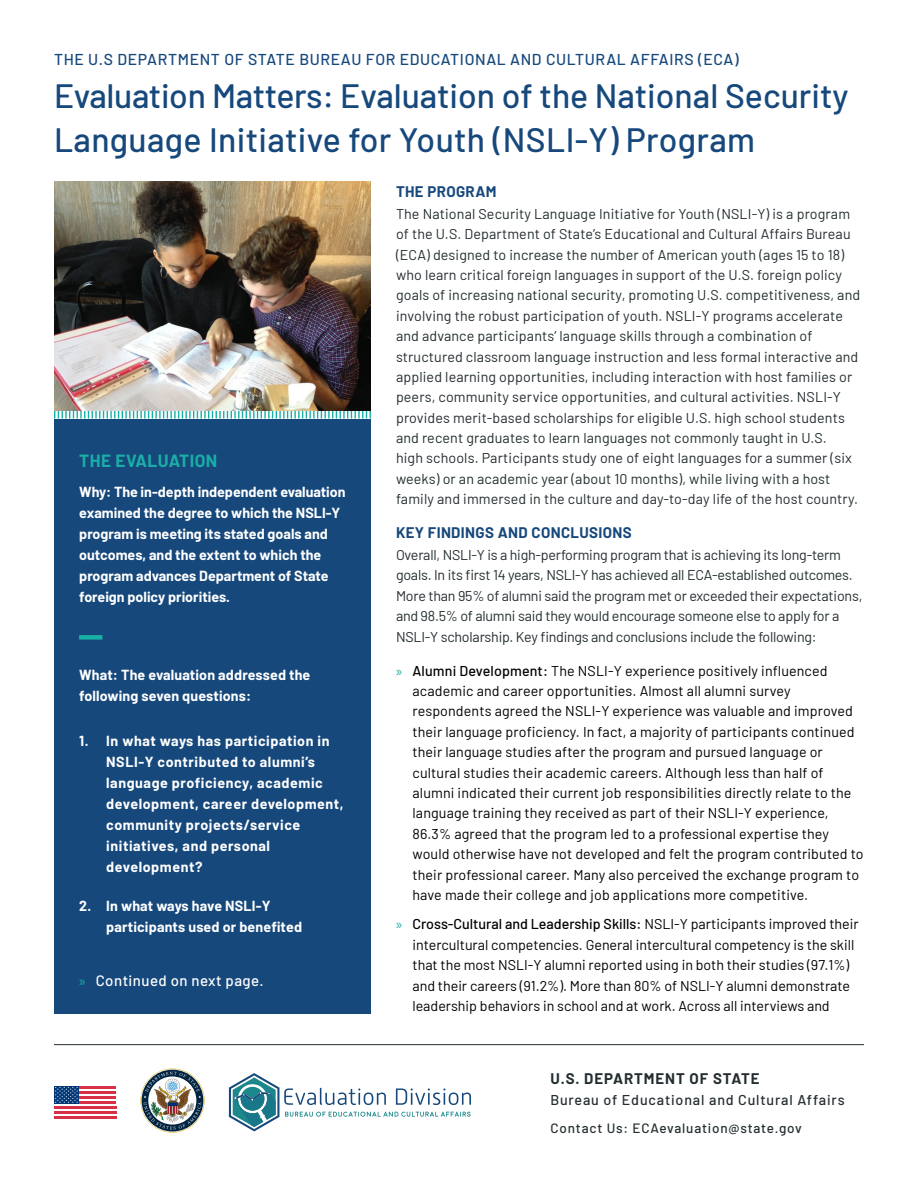
<style>
.page{position:relative;width:918px;height:1188px;background:#fff}
.page>*{position:absolute;margin:0;border:0;box-sizing:border-box;transform-origin:0 0}
.t1{font:500 33.75px/43.5px "Barlow";color:#16487c}
.Subhead{font:700 17.25px "Barlow";letter-spacing:.025em;color:#1aafa6}
.t2{font:500 15.75px "Barlow";letter-spacing:.04em;color:#16487c}
.Subhead-2{font:700 15px "Barlow";letter-spacing:.025em;color:#16487c}
.t3{font:700 15px "Barlow";letter-spacing:.06em;color:#232d30}
.t4{font:500 15px "Barlow";letter-spacing:.03em;color:#fff}
.t5{font:14.25px/20.4px "Barlow";letter-spacing:.01em;color:#000}
.Body{font:14.25px/20.4px "Barlow";letter-spacing:.01em;color:#232d30}
.Body-2{font:14.25px/20.4px "Barlow";letter-spacing:-.015em;color:#232d30}
.Bullet{font:700 14.25px/21px "Barlow";letter-spacing:.01em;color:#fff}
.Bullet-2{font:700 14.25px/21px "Barlow";letter-spacing:.04em;color:#fff}
.t6{font:500 14.25px "Barlow";letter-spacing:.06em;color:#232d30}
.t7{font:500 13.5px "Barlow";letter-spacing:.06em;color:#232d30}
.s1{font-family:"Myriad Pro";font-weight:400;color:#1aafa6}
.s2{font-family:"Myriad Pro";color:#1aafa6}
.s3{font-weight:500}
</style>
<div class="page">
<div style="left:54px;top:419px;width:317px;height:594px;background:#16487c"></div>
<svg style="left:140px;top:1069px;width:65px;height:64px"></svg>
<hr style="left:54px;top:1106px;width:62px;height:3px;background:#d63146">
<hr style="left:54px;top:1111px;width:62px;height:3px;background:#d63146">
<hr style="left:54px;top:1116px;width:62px;height:3px;background:#d63146">
<hr style="left:79px;top:1086px;width:37px;height:2px;background:#d63146">
<hr style="left:79px;top:1091px;width:37px;height:2px;background:#d63146">
<hr style="left:79px;top:1096px;width:37px;height:2px;background:#d63146">
<hr style="left:79px;top:1101px;width:37px;height:2px;background:#d63146">
<div style="left:54px;top:1086px;width:25px;height:17px;background:#013775"></div>
<svg style="left:55px;top:1086px;width:23px;height:17px"></svg>
<hr style="left:54px;top:1044px;width:810px;height:1px;background:#232d30">
<img style="left:54px;top:182px;width:317px;height:228px">
<svg style="left:54px;top:411px;width:317px;height:7px"></svg>
<svg style="left:229px;top:1073px;width:242px;height:58px"></svg>
<div style="left:79px;top:635px;width:23px;height:5px;background:#1aafa6"></div>
<p class="t2" style="left:54px;top:48px;width:686px">THE U.S DEPARTMENT OF STATE BUREAU FOR EDUCATIONAL AND CULTURAL AFFAIRS (ECA)</p>
<p class="t1" style="left:54px;top:71px;width:796px">Evaluation Matters: Evaluation of the National Security<br>Language Initiative for Youth (NSLI-Y) Program</p>
<p class="Subhead" style="left:79px;top:448px;width:140px">THE EVALUATION</p>
<p class="Bullet" style="left:79px;top:480px;width:268px">Why: The in-depth independent evaluation examined the degree to which the NSLI-Y program is meeting its stated goals and outcomes, and the extent to which the program advances Department of State foreign policy priorities.</p>
<p class="Bullet" style="left:79px;top:663px;width:233px">What: The evaluation addressed the following seven questions:</p>
<p class="Bullet-2" style="left:106px;top:729px;width:239px;text-indent:-27px">1. In what ways has participation in<br>NSLI-Y contributed to alumni’s language proficiency, academic development, career development, community projects/service initiatives, and personal development?</p>
<p class="Bullet" style="left:106px;top:894px;width:197px;text-indent:-27px">2. In what ways have NSLI-Y participants used or benefited</p>
<p class="t4" style="left:79px;top:970px;width:186px"><span class="s1">»</span> Continued on next page.</p>
<p class="Subhead-2" style="left:396px;top:180px;width:102px">THE PROGRAM</p>
<p class="Body" style="left:396px;top:202px;width:466px">The National Security Language Initiative for Youth (NSLI-Y) is a program of the U.S. Department of State’s Educational and Cultural Affairs Bureau (ECA) designed to increase the number of American youth (ages 15 to 18) who learn critical foreign languages in support of the U.S. foreign policy goals of increasing national security, promoting U.S. competitiveness, and involving the robust participation of youth. NSLI-Y programs accelerate and advance participants’ language skills through a combination of structured classroom language instruction and less formal interactive and applied learning opportunities, including interaction with host families or peers, community service opportunities, and cultural activities. NSLI-Y provides merit-based scholarships for eligible U.S. high school students and recent graduates to learn languages not commonly taught in U.S.<br>high schools. Participants study one of eight languages for a summer (six weeks) or an academic year (about 10 months), while living with a host family and immersed in the culture and day-to-day life of the host country.</p>
<p class="Subhead-2" style="left:396px;top:522px;width:237px">KEY FINDINGS AND CONCLUSIONS</p>
<p class="Body-2" style="left:396px;top:544px;width:468px">Overall, NSLI-Y is a high-performing program that is achieving its long-term goals. In its first 14 years, NSLI-Y has achieved all ECA-established outcomes.<br>More than 95% of alumni said the program met or exceeded their expectations, and 98.5% of alumni said they would encourage someone else to apply for a NSLI-Y scholarship. Key findings and conclusions include the following:</p>
<p class="t5" style="left:412px;top:659px;width:453px;text-indent:-16px"><span class="s2">»</span> <span class="s3">Alumni Development:</span> The NSLI-Y experience positively influenced academic and career opportunities. Almost all alumni survey respondents agreed the NSLI-Y experience was valuable and improved their language proficiency. In fact, a majority of participants continued their language studies after the program and pursued language or cultural studies their academic careers. Although less than half of alumni indicated their current job responsibilities directly relate to the language training they received as part of their NSLI-Y experience, 86.3% agreed that the program led to a professional expertise they would otherwise have not developed and felt the program contributed to their professional career. Many also perceived the exchange program to have made their college and job applications more competitive.</p>
<p class="t5" style="left:412px;top:913px;width:448px;text-indent:-16px"><span class="s2">»</span> <span class="s3">Cross-Cultural and Leadership Skills:</span> NSLI-Y participants improved their intercultural competencies. General intercultural competency is the skill that the most NSLI-Y alumni reported using in both their studies (97.1%) and their careers (91.2%). More than 80% of NSLI-Y alumni demonstrate leadership behaviors in school and at work. Across all interviews and</p>
<p class="t3" style="left:550px;top:1067px;width:211px">U.S. DEPARTMENT OF STATE</p>
<p class="t6" style="left:550px;top:1089px;width:296px">Bureau of Educational and Cultural Affairs</p>
<p class="t7" style="left:550px;top:1119px;width:253px">Contact Us: ECAevaluation@state.gov</p>
</div>
